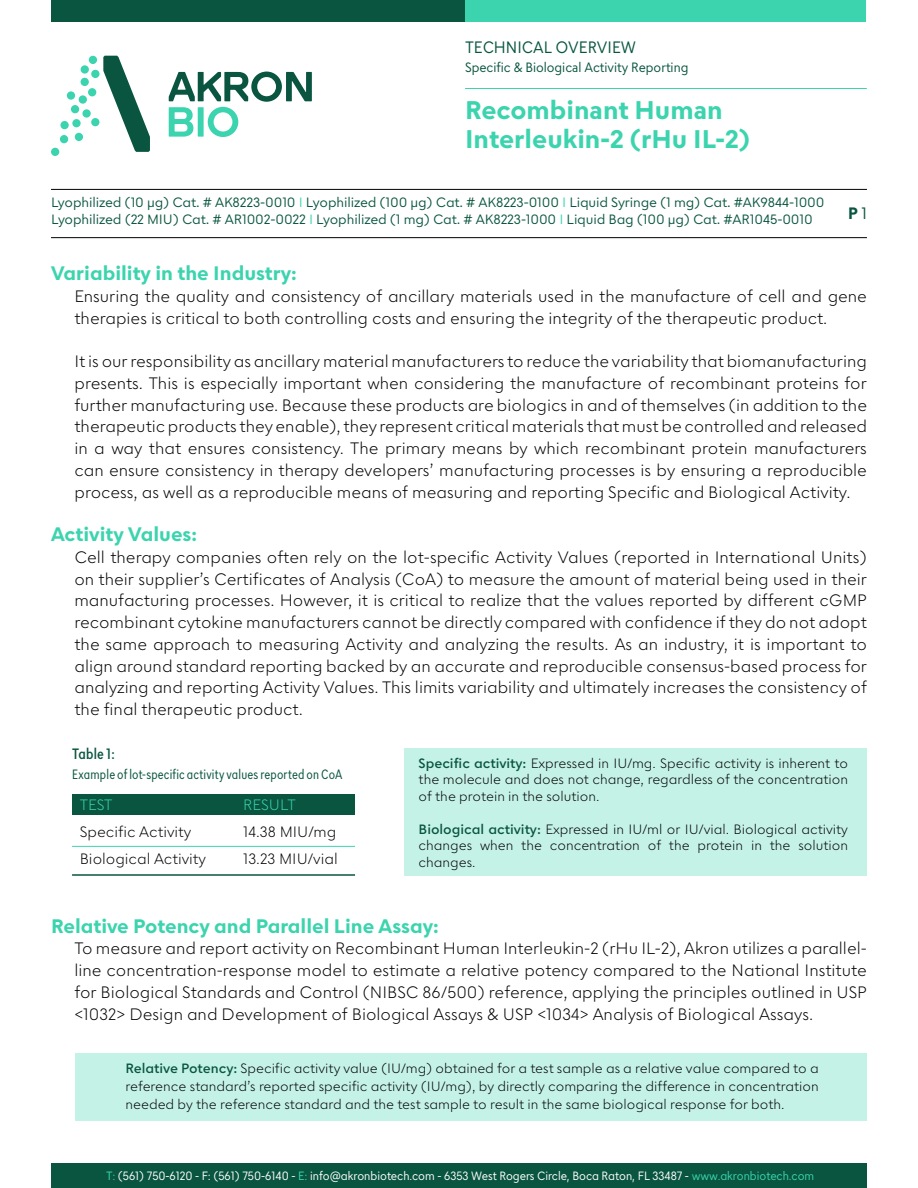
<style>
.page{position:relative;width:918px;height:1188px;background:#fff}
.page>*{position:absolute;margin:0;border:0;box-sizing:border-box;transform-origin:0 0}
.t1{font:700 25.5px/28.5px "Escalatorv 0.16 Text";color:#3bd4ae}
.t2{font:700 19.5px "Escalatorv 0.16 Text";color:#3bd4ae}
.t3{font:300 16.5px/21.8px "Escalatorv 0.16 Text";color:#000;text-align:justify}
.t4{font:16.5px "Escalator B12 Narrow";color:#095540}
.t5{font:700 16.5px "Escalator B12 Narrow";color:#095540}
.t6{font:300 15px "Escalatorv 0.16 Text";color:#000}
.t7{font:300 15px "Escalatorv 0.16 Text";color:#3bd4ae}
.t8{font:600 15px "Escalator B12 Cond";letter-spacing:.01em;color:#095540}
.t9{font:300 13.5px/16.5px "Escalatorv 0.16 Text";color:#000;text-align:justify}
.t10{font:13.5px/16.5px "Escalatorv 0.16 Text";letter-spacing:-.01em;color:#095540}
.t11{font:13.5px "Escalator B12 Cond";letter-spacing:.015em;color:#095540}
.t12{font:13.5px "Escalator B12 Narrow";color:#095540}
.t13{font:12px "Escalator B12 Narrow";color:#fff}
.s1{color:#3bd4ae}
.s2{font-weight:400}
.s3{font-weight:600;color:#095540}
</style>
<div class="page">
<div style="left:76px;top:1053px;width:791px;height:68px;background:#c4f2e7"></div>
<div style="left:404px;top:748px;width:463px;height:128px;background:#c4f2e7"></div>
<hr style="left:465px;top:88px;width:402px;height:1px;background:#3bd4ae">
<div style="left:452px;top:0;width:414px;height:21px;background:#3bd4ae"></div>
<div style="left:51px;top:0;width:414px;height:21px;background:#095540"></div>
<div style="left:51px;top:1164px;width:816px;height:24px;background:#095540"></div>
<svg style="left:169px;top:72px;width:143px;height:65px"></svg>
<svg style="left:103px;top:56px;width:47px;height:96px"></svg>
<div style="left:89px;top:56px;width:8px;height:8px;background:#3bd4ae;border-radius:50%"></div>
<div style="left:91px;top:70px;width:8px;height:8px;background:#3bd4ae;border-radius:50%"></div>
<div style="left:81px;top:65px;width:8px;height:9px;background:#3bd4ae;border-radius:50%"></div>
<div style="left:81px;top:78px;width:8px;height:8px;background:#3bd4ae;border-radius:50%"></div>
<div style="left:88px;top:88px;width:8px;height:8px;background:#3bd4ae;border-radius:50%"></div>
<div style="left:79px;top:95px;width:8px;height:9px;background:#3bd4ae;border-radius:50%"></div>
<div style="left:67px;top:91px;width:8px;height:9px;background:#3bd4ae;border-radius:50%"></div>
<div style="left:71px;top:105px;width:8px;height:8px;background:#3bd4ae;border-radius:50%"></div>
<div style="left:82px;top:109px;width:9px;height:9px;background:#3bd4ae;border-radius:50%"></div>
<div style="left:91px;top:118px;width:8px;height:8px;background:#3bd4ae;border-radius:50%"></div>
<div style="left:72px;top:119px;width:9px;height:8px;background:#3bd4ae;border-radius:50%"></div>
<div style="left:60px;top:121px;width:9px;height:8px;background:#3bd4ae;border-radius:50%"></div>
<div style="left:60px;top:135px;width:8px;height:8px;background:#3bd4ae;border-radius:50%"></div>
<div style="left:51px;top:148px;width:8px;height:8px;background:#3bd4ae;border-radius:50%"></div>
<div style="left:75px;top:133px;width:8px;height:8px;background:#3bd4ae;border-radius:50%"></div>
<hr style="left:51px;top:189px;width:816px;height:1px;background:#000">
<hr style="left:51px;top:237px;width:816px;height:1px;background:#000">
<div style="left:72px;top:794px;width:283px;height:21px;background:#095540"></div>
<hr style="left:72px;top:846px;width:283px;height:1px;background:#3bd4ae">
<hr style="left:72px;top:874px;width:283px;height:2px;background:#095540">
<p class="t4" style="left:465px;top:36px;width:172px">TECHNICAL OVERVIEW</p>
<p class="t12" style="left:465px;top:59px;width:225px">Specific &amp; Biological Activity Reporting</p>
<h1 class="t1" style="left:465px;top:96px;width:287px">Recombinant Human<br>Interleukin-2 (rHu IL-2)</h1>
<p class="t10" style="left:51px;top:194px;width:775px">Lyophilized (10 µg) Cat. # AK8223-0010 <span class="s1">I</span> Lyophilized (100 µg) Cat. # AK8223-0100 <span class="s1">I</span> Liquid Syringe (1 mg) Cat. #AK9844-1000<br>Lyophilized (22 MIU) Cat. # AR1002-0022 <span class="s1">I</span> Lyophilized (1 mg) Cat. # AK8223-1000 <span class="s1">I</span> Liquid Bag (100 μg) Cat. #AR1045-0010</p>
<p class="t2" style="left:51px;top:261px;width:247px">Variability in the Industry:</p>
<p class="t3" style="left:74px;top:285px;width:794px">Ensuring the quality and consistency of ancillary materials used in the manufacture of cell and gene therapies is critical to both controlling costs and ensuring the integrity of the therapeutic product.</p>
<p class="t3" style="left:74px;top:350px;width:794px">It is our responsibility as ancillary material manufacturers to reduce the variability that biomanufacturing presents. This is especially important when considering the manufacture of recombinant proteins for further manufacturing use. Because these products are biologics in and of themselves (in addition to the therapeutic products they enable), they represent critical materials that must be controlled and released in a way that ensures consistency. The primary means by which recombinant protein manufacturers can ensure consistency in therapy developers’ manufacturing processes is by ensuring a reproducible process, as well as a reproducible means of measuring and reporting Specific and Biological Activity.</p>
<p class="t2" style="left:51px;top:522px;width:148px">Activity Values:</p>
<p class="t3" style="left:74px;top:546px;width:794px">Cell therapy companies often rely on the lot-specific Activity Values (reported in International Units) on their supplier’s Certificates of Analysis (CoA) to measure the amount of material being used in their manufacturing processes. However, it is critical to realize that the values reported by different cGMP recombinant cytokine manufacturers cannot be directly compared with confidence if they do not adopt the same approach to measuring Activity and analyzing the results. As an industry, it is important to align around standard reporting backed by an accurate and reproducible consensus-based process for analyzing and reporting Activity Values. This limits variability and ultimately increases the consistency of the final therapeutic product.</p>
<p class="t5" style="left:848px;top:203px;width:20px">P <span class="s2">1</span></p>
<p class="t8" style="left:72px;top:745px;width:44px">Table 1:</p>
<p class="t11" style="left:72px;top:765px;width:272px">Example of lot-specific activity values reported on CoA</p>
<p class="t7" style="left:80px;top:796px;width:34px">TEST</p>
<p class="t7" style="left:243px;top:796px;width:54px">RESULT</p>
<p class="t6" style="left:80px;top:823px;width:113px">Specific Activity</p>
<p class="t6" style="left:243px;top:823px;width:95px">14.38 MIU/mg</p>
<p class="t6" style="left:80px;top:850px;width:128px">Biological Activity</p>
<p class="t6" style="left:243px;top:850px;width:96px">13.23 MIU/vial</p>
<p class="t9" style="left:419px;top:755px;width:431px"><span class="s3">Specific activity:</span> Expressed in IU/mg. Specific activity is inherent to the molecule and does not change, regardless of the concentration of the protein in the solution.</p>
<p class="t9" style="left:419px;top:820px;width:431px"><span class="s3">Biological activity:</span> Expressed in IU/ml or IU/vial. Biological activity changes when the concentration of the protein in the solution changes.</p>
<p class="t2" style="left:51px;top:914px;width:389px">Relative Potency and Parallel Line Assay:</p>
<p class="t3" style="left:74px;top:937px;width:794px">To measure and report activity on Recombinant Human Interleukin-2 (rHu IL-2), Akron utilizes a parallel&shy;line concentration-response model to estimate a relative potency compared to the National Institute for Biological Standards and Control (NIBSC 86/500) reference, applying the principles outlined in USP &lt;1032&gt; Design and Development of Biological Assays &amp; USP &lt;1034&gt; Analysis of Biological Assays.</p>
<p class="t9" style="left:125px;top:1059px;width:695px;line-height:18px"><span class="s3">Relative Potency:</span> Specific activity value (IU/mg) obtained for a test sample as a relative value compared to a reference standard’s reported specific activity (IU/mg), by directly comparing the difference in concentration needed by the reference standard and the test sample to result in the same biological response for both.</p>
<p class="t13" style="left:106px;top:1168px;width:710px"><span class="s1">T:</span> (561) 750-6120 - F: (561) 750-6140 - <span class="s1">E:</span> info@akronbiotech.com - 6353 West Rogers Circle, Boca Raton, FL 33487 - <span class="s1">www.akronbiotech.com</span></p>
</div>
